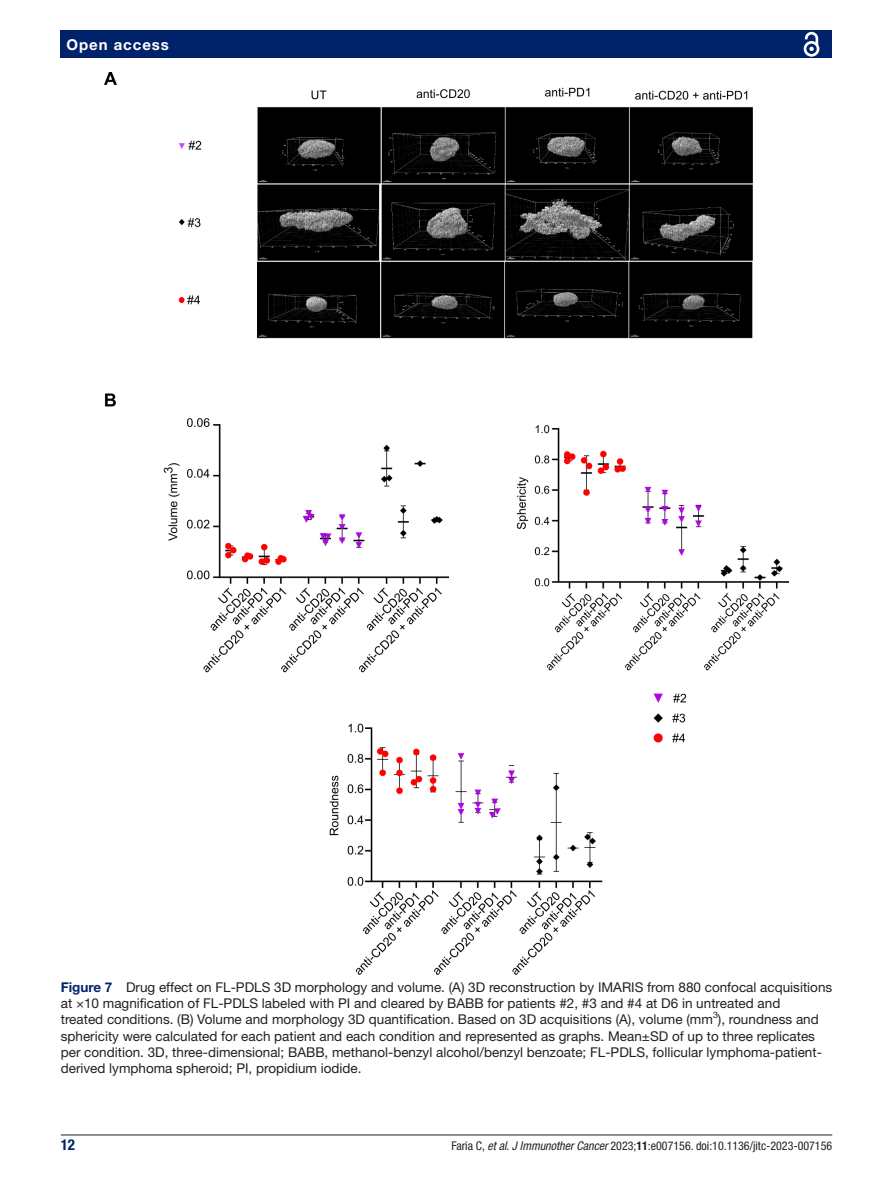
<style>
.page{position:relative;width:893px;height:1191px;background:#fff}
.page>*{position:absolute;margin:0;border:0;box-sizing:border-box;transform-origin:0 0}
.t1{font:700 15px "Helvetica Neue LT Std";letter-spacing:.065em;color:#fff}
.t2{font:700 condensed 15px "Helvetica Neue LT Std";color:#00226b}
.t3{font:13.5px/16.2px "Helvetica Neue LT Std";color:#231f20}
.t4{font:condensed 12px "Helvetica Neue LT Std";color:#231f20}
.s1{font-weight:700;color:#00226b}
.s2{font-style:italic}
.s3{font-weight:700}
</style>
<div class="page">
<hr style="left:61px;top:1134px;width:771px;height:1px;background:#231f20">
<div style="left:61px;top:31px;width:771px;height:27px;background:#00226b"></div>
<svg style="left:803px;top:31px;width:17px;height:26px"></svg>
<img style="left:105px;top:73px;width:683px;height:901px">
<p class="t1" style="left:66px;top:35px;width:104px">Open access</p>
<p class="t3" style="left:61px;top:978px;width:773px"><span class="s1">Figure 7</span> Drug effect on FL-PDLS 3D morphology and volume. (A) 3D reconstruction by IMARIS from 880 confocal acquisitions at ×10 magnification of FL-PDLS labeled with PI and cleared by BABB for patients #2, #3 and #4 at D6 in untreated and<br>treated conditions. (B) Volume and morphology 3D quantification. Based on 3D acquisitions (A), volume (mm<sup>3</sup>), roundness and sphericity were calculated for each patient and each condition and represented as graphs. Mean±SD of up to three replicates per condition. 3D, three-dimensional; BABB, methanol-benzyl alcohol/benzyl benzoate; FL-PDLS, follicular lymphoma-patient&shy;derived lymphoma spheroid; PI, propidium iodide.</p>
<p class="t2" style="left:61px;top:1135px;width:16px">12</p>
<p class="t4" style="left:451px;top:1138px;width:382px">Faria C, <span class="s2">et al</span>. <span class="s2">J Immunother Cancer</span> 2023;<span class="s3">11</span>:e007156. doi:10.1136/jitc-2023-007156</p>
</div>
